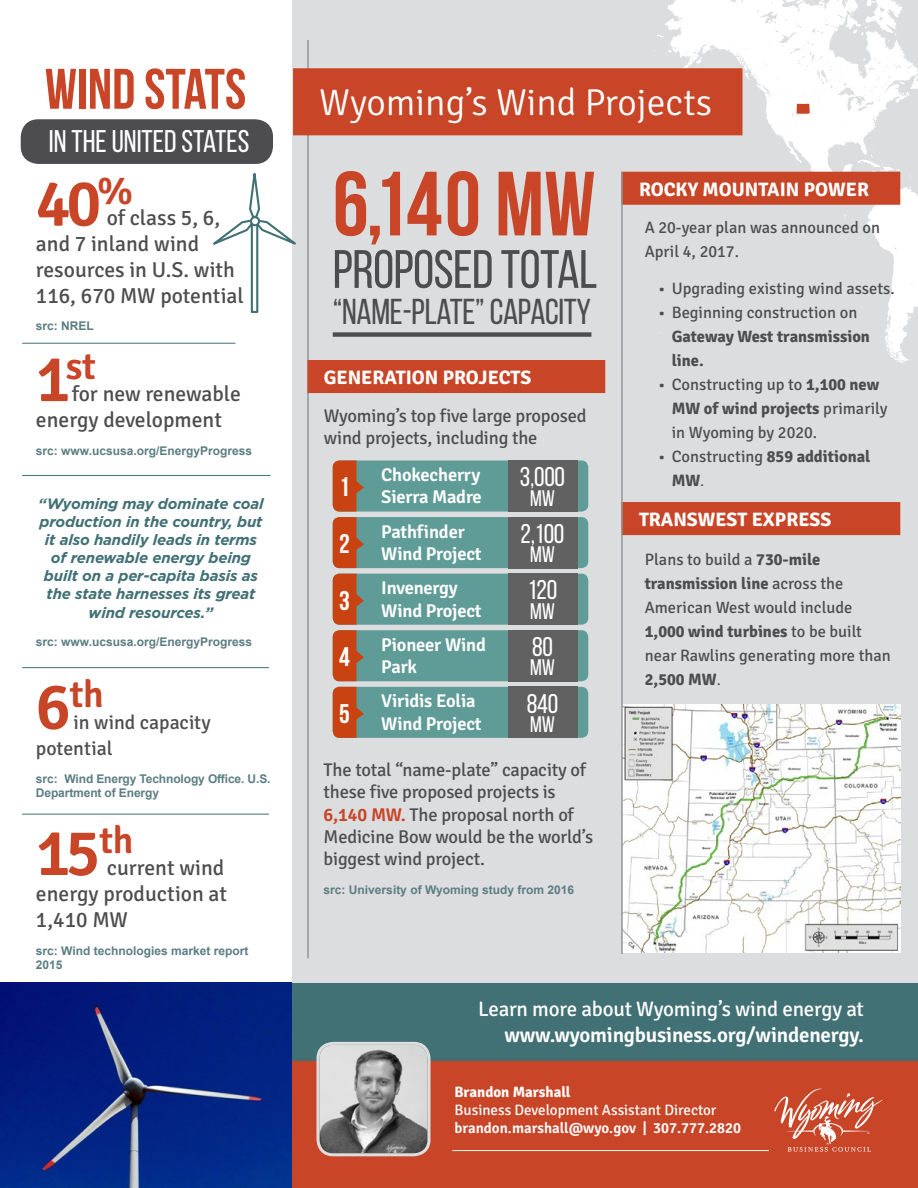
<style>
.page{position:relative;width:918px;height:1188px;background:#fff}
.page>*{position:absolute;margin:0;border:0;box-sizing:border-box;transform-origin:0 0}
.t1{font:700 90.9px "Bebas Neue";color:#c84527}
.t2{font:600 65.1px "Signika";color:#c84527}
.t3{font:700 57px "Bebas Neue";color:#c84527}
.t4{font:54px "Bebas Neue";letter-spacing:-.01em;color:#4d4d4f}
.t5{font:600 37.95px "Signika";color:#c84527}
.t6{font:300 37.5px "Signika";color:#fff}
.t7{font:36px "Bebas Neue";letter-spacing:-.01em;color:#4d4d4f}
.t8{font:36px "Bebas Neue";color:#fff}
.t9{font:31.35px "Bebas Neue";color:#fff}
.t10{font:27px "Bebas Neue";letter-spacing:-.01em;color:#fff}
.t11{font:700 27px "Bebas Neue";color:#fff}
.t12{font:22.5px "Bebas Neue";letter-spacing:-.01em;color:#fff}
.t13{font:21.6px/26px "Signika";color:#4d4d4f}
.t14{font:21px "Signika";letter-spacing:-.01em;color:#fff}
.t15{font:600 21px "Signika";letter-spacing:-.01em;color:#fff}
.t16{font:19.8px/26px "Signika";color:#4d4d4f}
.t17{font:700 19.5px "Signika";color:#fff}
.t18{font:18.45px/22.2px "Signika";letter-spacing:-.01em;color:#4d4d4f}
.t19{font:600 18.45px/22.2px "Signika";letter-spacing:-.01em;color:#fff}
.t20{font:16.5px/24px "Signika";color:#4d4d4f}
.t21{font:700 16.5px/24px "Signika";color:#4d4d4f}
.t22{font:italic 700 15px/18px "Gotham";letter-spacing:-.01em;color:#417075;text-align:center}
.t23{font:600 15px "Signika";color:#fff}
.t24{font:15px "Signika";color:#fff}
.t25{font:700 15px "Signika";color:#fff}
.t26{font:700 12px/14.4px "Arial";color:#5c7e83}
.s1{font-size:65.1px}
.s2{font-weight:600;color:#c84527}
.s3{font-weight:700}
.s4{font-weight:400}
.s5{font-weight:300}
</style>
<div class="page">
<div style="left:292px;top:0;width:626px;height:1188px;background:#dcddde"></div>
<div style="left:292px;top:983px;width:626px;height:79px;background:#417075"></div>
<div style="left:292px;top:1062px;width:626px;height:126px;background:#c84527"></div>
<div style="left:316px;top:1042px;width:114px;height:114px;border:3px solid #dcddde;border-radius:15px"></div>
<hr style="left:452px;top:1150px;width:317px;height:1px;background:#fff">
<hr style="left:22px;top:343px;width:213px;height:1px;background:#417075">
<hr style="left:22px;top:475px;width:249px;height:1px;background:#417075">
<hr style="left:22px;top:667px;width:247px;height:1px;background:#417075">
<hr style="left:22px;top:814px;width:247px;height:1px;background:#417075">
<svg style="left:774px;top:1089px;width:108px;height:63px"></svg>
<hr style="left:307px;top:40px;width:2px;height:918px;background:#939598">
<svg style="left:645px;top:0;width:273px;height:363px"></svg>
<svg style="left:796px;top:77px;width:15px;height:53px"></svg>
<div style="left:293px;top:68px;width:450px;height:67px;background:#c84527"></div>
<div style="left:623px;top:172px;width:277px;height:33px;background:#c84527"></div>
<div style="left:308px;top:360px;width:297px;height:33px;background:#c84527"></div>
<div style="left:623px;top:502px;width:277px;height:33px;background:#c84527"></div>
<img style="left:623px;top:704px;width:277px;height:248px">
<hr style="left:621px;top:172px;width:2px;height:782px;background:#939598">
<div style="left:21px;top:119px;width:252px;height:45px;background:#4d4d4f;border-radius:18px"></div>
<div style="left:333px;top:332px;width:258px;height:5px;background:#4d4d4f"></div>
<svg style="left:320px;top:1045px;width:108px;height:108px;background:#a1a1a1"></svg>
<img style="left:0;top:983px;width:291px;height:205px">
<div style="left:333px;top:460px;width:255px;height:52px;background:#609c97;border-radius:7px"></div>
<div style="left:508px;top:460px;width:70px;height:52px;background:#616161"></div>
<div style="left:333px;top:517px;width:255px;height:51px;background:#609c97;border-radius:7px"></div>
<div style="left:508px;top:517px;width:70px;height:51px;background:#616161"></div>
<svg style="left:333px;top:460px;width:31px;height:108px"></svg>
<div style="left:333px;top:574px;width:255px;height:51px;background:#609c97;border-radius:7px"></div>
<div style="left:508px;top:574px;width:70px;height:51px;background:#616161"></div>
<div style="left:333px;top:630px;width:255px;height:51px;background:#609c97;border-radius:7px"></div>
<div style="left:508px;top:630px;width:70px;height:51px;background:#616161"></div>
<svg style="left:333px;top:574px;width:31px;height:107px"></svg>
<div style="left:333px;top:687px;width:255px;height:51px;background:#609c97;border-radius:7px"></div>
<div style="left:508px;top:687px;width:70px;height:51px;background:#616161"></div>
<svg style="left:333px;top:687px;width:31px;height:51px"></svg>
<div style="left:251px;top:221px;width:7px;height:92px;border:2px solid #417075"></div>
<svg style="left:213px;top:157px;width:96px;height:95px"></svg>
<div style="left:251px;top:217px;width:8px;height:8px;background:#fff;border-radius:50%"></div>
<div style="left:250px;top:216px;width:10px;height:10px;border:2px solid #417075;border-radius:50%"></div>
<h3 class="t3" style="left:45px;top:58px;width:203px">WIND STATS</h3>
<h3 class="t8" style="left:55px;top:118px;width:184px">BY THE NUMBERS</h3>
<h2 class="t2" style="left:36px;top:165px;width:99px">40<sup>%</sup></h2>
<h3 class="t9" style="left:49px;top:124px;width:202px">IN THE UNITED STATES</h3>
<h3 class="t13" style="left:36px;top:206px;width:209px;text-indent:71px">of class 5, 6, and 7 inland wind resources in U.S. with<br>116, 670 MW potential</h3>
<p class="t26" style="left:36px;top:318px;width:60px">src: NREL</p>
<h3 class="t5" style="left:36px;top:344px;width:62px"><span class="s1">1</span>st</h3>
<h3 class="t13" style="left:36px;top:381px;width:206px;text-indent:36px">for new renewable energy development</h3>
<p class="t26" style="left:36px;top:444px;width:218px">src: www.ucsusa.org/EnergyProgress</p>
<p class="t22" style="left:38px;top:494px;width:227px">“Wyoming may dominate coal production in the country, but it also handily leads in terms of renewable energy being built on a per-capita basis as the state harnesses its great</p>
<p class="t22" style="left:89px;top:604px;width:126px">wind resources.”</p>
<p class="t26" style="left:36px;top:635px;width:218px">src: www.ucsusa.org/EnergyProgress</p>
<h3 class="t5" style="left:36px;top:672px;width:69px"><span class="s1">6</span>th</h3>
<p class="t16" style="left:36px;top:709px;width:176px;text-indent:38px">in wind capacity potential</p>
<p class="t26" style="left:36px;top:771px;width:236px">src: Wind Energy Technology Office. U.S.<br>Department of Energy</p>
<h2 class="t2" style="left:36px;top:815px;width:99px">15<sup>th</sup></h2>
<h3 class="t13" style="left:36px;top:855px;width:192px;text-align:justify;text-indent:71px">current wind energy production at 1,410 MW</h3>
<p class="t26" style="left:36px;top:943px;width:214px">src: Wind technologies market report<br>2015</p>
<h3 class="t6" style="left:319px;top:82px;width:394px">Wyoming’s Wind Projects</h3>
<h1 class="t1" style="left:333px;top:154px;width:264px">6,140 MW</h1>
<h3 class="t4" style="left:333px;top:240px;width:266px">PROPOSED TOTAL</h3>
<h3 class="t7" style="left:333px;top:292px;width:260px">“NAME-PLATE” CAPACITY</h3>
<p class="t17" style="left:324px;top:366px;width:209px">GENERATION PROJECTS</p>
<p class="t18" style="left:324px;top:405px;width:264px">Wyoming’s top five large proposed wind projects, including the</p>
<h3 class="t11" style="left:339px;top:472px;width:12px">1</h3>
<h3 class="t11" style="left:339px;top:529px;width:12px">2</h3>
<h3 class="t11" style="left:339px;top:585px;width:12px">3</h3>
<h3 class="t11" style="left:339px;top:642px;width:12px">4</h3>
<h3 class="t11" style="left:339px;top:699px;width:12px">5</h3>
<p class="t19" style="left:381px;top:464px;width:102px">Chokecherry<br>Sierra Madre</p>
<p class="t19" style="left:381px;top:521px;width:102px">Pathfinder<br>Wind Project</p>
<p class="t19" style="left:381px;top:577px;width:102px">Invenergy<br>Wind Project</p>
<p class="t19" style="left:381px;top:634px;width:106px">Pioneer Wind<br>Park</p>
<p class="t19" style="left:381px;top:690px;width:102px">Viridis Eolia<br>Wind Project</p>
<h3 class="t10" style="left:520px;top:462px;width:47px">3,000</h3>
<h3 class="t12" style="left:530px;top:486px;width:26px">MW</h3>
<h3 class="t10" style="left:521px;top:519px;width:45px">2,100</h3>
<h3 class="t12" style="left:530px;top:542px;width:26px">MW</h3>
<h3 class="t10" style="left:528px;top:575px;width:31px">120</h3>
<h3 class="t12" style="left:530px;top:599px;width:26px">MW</h3>
<h3 class="t10" style="left:532px;top:632px;width:22px">80</h3>
<h3 class="t12" style="left:530px;top:656px;width:26px">MW</h3>
<h3 class="t10" style="left:527px;top:689px;width:33px">840</h3>
<h3 class="t12" style="left:530px;top:712px;width:26px">MW</h3>
<p class="t18" style="left:324px;top:759px;width:271px">The total “name-plate” capacity of these five proposed projects is<br><span class="s2">6,140 MW.</span> The proposal north of<br>Medicine Bow would be the world’s biggest wind project.</p>
<p class="t26" style="left:324px;top:883px;width:252px">src: University of Wyoming study from 2016</p>
<p class="t17" style="left:639px;top:178px;width:232px">ROCKY MOUNTAIN POWER</p>
<p class="t20" style="left:645px;top:215px;width:237px">A 20-year plan was announced on<br>April 4, 2017.</p>
<p class="t20" style="left:658px;top:277px;width:238px">• Upgrading existing wind assets.</p>
<p class="t20" style="left:658px;top:301px;width:201px">• Beginning construction on</p>
<p class="t21" style="left:672px;top:325px;width:200px">Gateway West transmission line.</p>
<p class="t20" style="left:672px;top:373px;width:217px;text-indent:-13px">• Constructing up to <span class="s3">1,100 new<br>MW of wind projects</span> primarily in Wyoming by 2020.</p>
<p class="t21" style="left:672px;top:445px;width:200px;text-indent:-13px"><span class="s4">• Constructing</span> 859 additional<br>MW<span class="s5">.</span></p>
<p class="t17" style="left:639px;top:508px;width:194px">TRANSWEST EXPRESS</p>
<p class="t20" style="left:645px;top:547px;width:248px">Plans to build a <span class="s3">730-mile transmission line</span> across the<br>American West would include<br><span class="s3">1,000 wind turbines</span> to be built near Rawlins generating more than<br><span class="s3">2,500 MW</span><span class="s5">.</span></p>
<p class="t14" style="left:478px;top:997px;width:387px">Learn more about Wyoming’s wind energy at</p>
<p class="t15" style="left:505px;top:1022px;width:361px">www.wyomingbusiness.org/windenergy.</p>
<p class="t25" style="left:454px;top:1083px;width:118px">Brandon Marshall</p>
<p class="t24" style="left:454px;top:1102px;width:264px">Business Development Assistant Director</p>
<p class="t23" style="left:454px;top:1119px;width:288px">brandon.marshall@wyo.gov | 307.777.2820</p>
</div>
